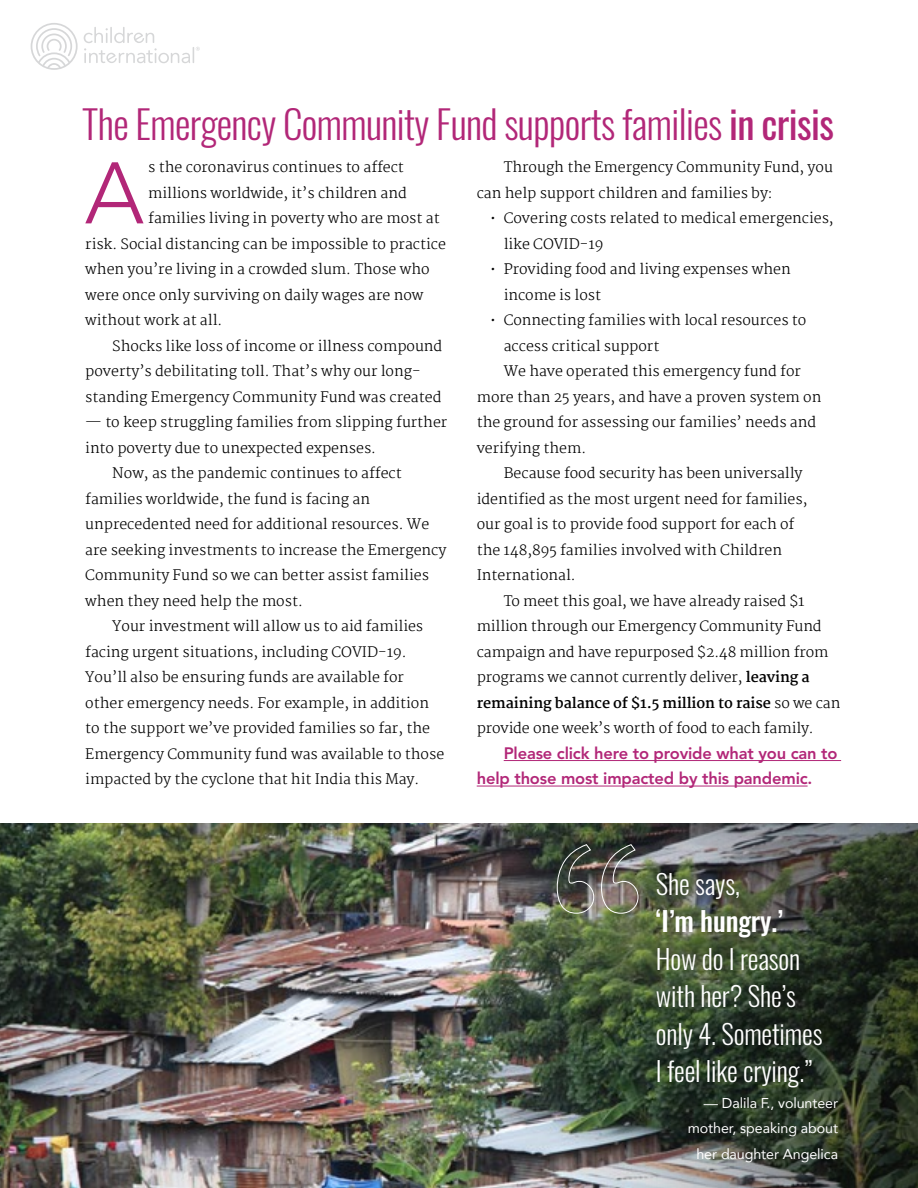
<style>
.page{position:relative;width:918px;height:1188px;background:#fff}
.page>*{position:absolute;margin:0;border:0;box-sizing:border-box;transform-origin:0 0}
.t1{font:300 86.25px "Avenir LT Std";color:#b22778}
.t2{font:300 39px "Oswald";letter-spacing:-.015em;color:#b22778}
.t3{font:300 27px/37.5px "Oswald";letter-spacing:-.005em;color:#fff}
.t4{font:500 27px "Oswald";letter-spacing:-.005em;color:#fff}
.t5{font:800 16.5px/25.5px "Avenir LT Std";letter-spacing:-.01em;color:#b22778}
.t6{font:300 14.25px/25.5px "Martel";color:#000}
.t7{font:14.25px/25.5px "Avenir";letter-spacing:-.005em;color:#fff;text-align:right}
.t8{font:700 14.25px "Martel";letter-spacing:-.005em;color:#000}
.s1{font-weight:400}
.s2{font-weight:700}
.s3{font-weight:300}
</style>
<div class="page">
<hr style="left:504px;top:760px;width:337px;height:1px;background:#b22778">
<hr style="left:477px;top:786px;width:331px;height:1px;background:#b22778">
<img style="left:0;top:824px;width:509px;height:364px">
<img style="left:509px;top:824px;width:409px;height:364px">
<img style="left:557px;top:844px;width:82px;height:70px">
<svg style="left:31px;top:23px;width:47px;height:47px"></svg>
<svg style="left:84px;top:27px;width:116px;height:36px"></svg>
<h2 class="t2" style="left:82px;top:89px;width:753px">The Emergency Community Fund supports families <span class="s1">in crisis</span></h2>
<h1 class="t1" style="left:85px;top:143px;width:61px">A</h1>
<p class="t6" style="left:148px;top:155px;width:257px">s the coronavirus continues to affect</p>
<p class="t6" style="left:148px;top:180px;width:260px">millions worldwide, it’s children and</p>
<p class="t6" style="left:148px;top:206px;width:293px">families living in poverty who are most at</p>
<p class="t6" style="left:85px;top:231px;width:362px">risk. Social distancing can be impossible to practice</p>
<p class="t6" style="left:85px;top:257px;width:346px">when you’re living in a crowded slum. Those who</p>
<p class="t6" style="left:85px;top:282px;width:340px">were once only surviving on daily wages are now</p>
<p class="t6" style="left:85px;top:308px;width:139px">without work at all.</p>
<p class="t6" style="left:112px;top:333px;width:332px">Shocks like loss of income or illness compound</p>
<p class="t6" style="left:85px;top:359px;width:337px">poverty’s debilitating toll. That’s why our long-</p>
<p class="t6" style="left:85px;top:384px;width:358px">standing Emergency Community Fund was created</p>
<p class="t6" style="left:85px;top:410px;width:363px">— to keep struggling families from slipping further</p>
<p class="t6" style="left:85px;top:435px;width:292px">into poverty due to unexpected expenses.</p>
<p class="t6" style="left:112px;top:461px;width:291px">Now, as the pandemic continues to affect</p>
<p class="t6" style="left:85px;top:486px;width:286px">families worldwide, the fund is facing an</p>
<p class="t6" style="left:85px;top:512px;width:345px">unprecedented need for additional resources. We</p>
<p class="t6" style="left:85px;top:537px;width:363px">are seeking investments to increase the Emergency</p>
<p class="t6" style="left:85px;top:563px;width:345px">Community Fund so we can better assist families</p>
<p class="t6" style="left:85px;top:588px;width:219px">when they need help the most.</p>
<p class="t6" style="left:112px;top:614px;width:312px">Your investment will allow us to aid families</p>
<p class="t6" style="left:85px;top:639px;width:323px">facing urgent situations, including COVID-19.</p>
<p class="t6" style="left:85px;top:665px;width:320px">You’ll also be ensuring funds are available for</p>
<p class="t6" style="left:85px;top:690px;width:345px">other emergency needs. For example, in addition</p>
<p class="t6" style="left:85px;top:716px;width:346px">to the support we’ve provided families so far, the</p>
<p class="t6" style="left:85px;top:741px;width:360px">Emergency Community fund was available to those</p>
<p class="t6" style="left:85px;top:767px;width:336px">impacted by the cyclone that hit India this May.</p>
<p class="t6" style="left:477px;top:155px;width:358px;text-indent:27px">Through the Emergency Community Fund, you can help support children and families by:</p>
<p class="t6" style="left:504px;top:206px;width:331px;text-indent:-13px">• Covering costs related to medical emergencies, like COVID-19</p>
<p class="t6" style="left:504px;top:257px;width:288px;text-indent:-13px">• Providing food and living expenses when income is lost</p>
<p class="t6" style="left:490px;top:308px;width:318px">• Connecting families with local resources to</p>
<p class="t6" style="left:504px;top:333px;width:157px">access critical support</p>
<p class="t6" style="left:504px;top:359px;width:299px">We have operated this emergency fund for</p>
<p class="t6" style="left:477px;top:384px;width:346px">more than 25 years, and have a proven system on</p>
<p class="t6" style="left:477px;top:410px;width:341px">the ground for assessing our families’ needs and</p>
<p class="t6" style="left:477px;top:435px;width:111px">verifying them.</p>
<p class="t6" style="left:504px;top:461px;width:300px">Because food security has been universally</p>
<p class="t6" style="left:477px;top:486px;width:332px">identified as the most urgent need for families,</p>
<p class="t6" style="left:477px;top:512px;width:319px">our goal is to provide food support for each of</p>
<p class="t6" style="left:477px;top:537px;width:307px">the 148,895 families involved with Children</p>
<p class="t6" style="left:477px;top:563px;width:101px">International.</p>
<p class="t6" style="left:504px;top:588px;width:302px">To meet this goal, we have already raised $1</p>
<p class="t6" style="left:477px;top:614px;width:346px">million through our Emergency Community Fund</p>
<p class="t6" style="left:477px;top:639px;width:353px">campaign and have repurposed $2.48 million from</p>
<p class="t6" style="left:477px;top:665px;width:334px">programs we cannot currently deliver, <span class="s2">leaving a</span></p>
<p class="t8" style="left:477px;top:694px;width:365px">remaining balance of $1.5 million to raise <span class="s3">so we can</span></p>
<p class="t6" style="left:477px;top:716px;width:339px">provide one week’s worth of food to each family.</p>
<p class="t5" style="left:477px;top:740px;width:362px;text-indent:27px">Please click here to provide what you can to help those most impacted by this pandemic.</p>
<h3 class="t3" style="left:656px;top:862px;width:86px">She says,</h3>
<h3 class="t4" style="left:656px;top:907px;width:129px">‘I’m hungry.’</h3>
<h3 class="t3" style="left:656px;top:937px;width:168px">How do I reason with her? She’s only 4. Sometimes<br>I feel like crying.”</h3>
<p class="t7" style="left:688px;top:1090px;width:152px">— Dalila F., volunteer mother, speaking about her daughter Angelica</p>
</div>
